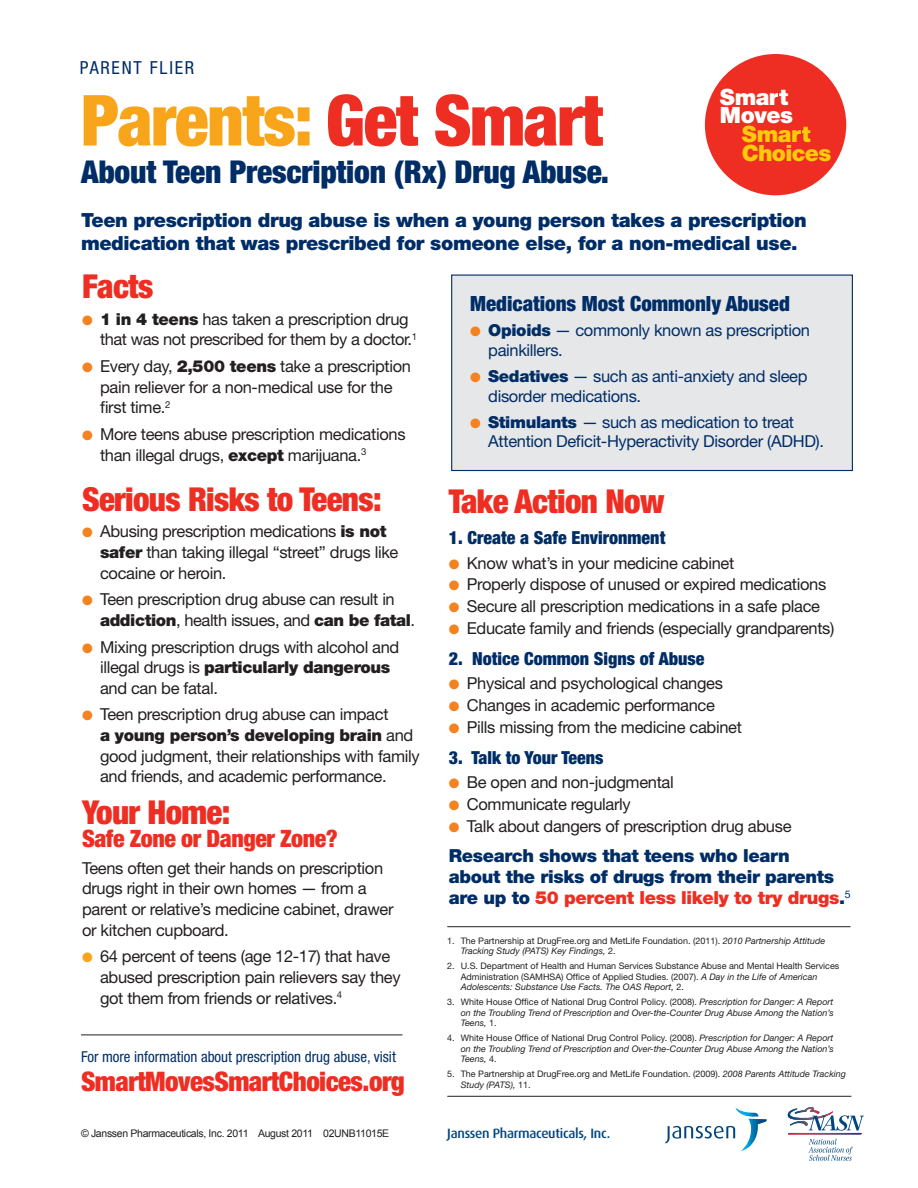
<style>
.page{position:relative;width:918px;height:1188px;background:#fff}
.page>*{position:absolute;margin:0;border:0;box-sizing:border-box;transform-origin:0 0}
.t1{font:900 condensed 70.5px "Helvetica Neue";letter-spacing:-.02em;color:#f9a51b}
.t2{font:900 condensed 33px "Helvetica Neue";letter-spacing:-.02em;color:#ee2e22}
.t3{font:900 condensed 31.5px "Helvetica Neue";letter-spacing:-.005em;color:#002d66}
.t4{font:900 condensed 27px "Helvetica Neue";letter-spacing:-.02em;color:#ee2e22}
.t5{font:900 condensed 24px "Helvetica Neue";letter-spacing:-.02em;color:#ee2e22}
.t6{font:900 22.5px "Helvetica Neue";letter-spacing:-.03em;color:#feca0a}
.t7{font:900 22.5px "Helvetica Neue";letter-spacing:-.02em;color:#fff}
.t8{font:900 condensed 21px "Helvetica Neue";color:#002d66}
.t9{font:900 19.5px/23.4px "Helvetica Neue";letter-spacing:-.02em;color:#002d66}
.t10{font:900 18px/21px "Helvetica Neue";letter-spacing:-.02em;color:#002d66}
.t11{font:900 condensed 18px "Helvetica Neue";color:#002d66}
.t12{font:condensed 18px "Helvetica Neue";letter-spacing:.1em;color:#002d66}
.t13{font:16.5px/20.7px "Helvetica Neue";letter-spacing:-.02em;color:#231f20}
.t14{font:16.5px/19.8px "Helvetica Neue";letter-spacing:-.02em;color:#002d66}
.t15{font:condensed 15px "Helvetica Neue";color:#002d66}
.BULLET{font:500 13.5px "Dax Pro";letter-spacing:-.02em;color:#01457f}
.BULLET-2{font:10.5px "Arial";letter-spacing:-.03em;color:#231f20}
.t16{font:9px/10.5px "Helvetica Neue";color:#231f20}
.t17{font:italic 9px/10.5px "Helvetica Neue";color:#231f20;text-align:justify}
.s1{color:#ee2e22}
.s2{color:#f58220}
.s3{font-weight:900}
.s4{color:#f9a51b}
.s5{font-style:italic}
.s6{font-style:normal}
</style>
<div class="page">
<div style="left:705px;top:54px;width:141px;height:141px;background:#ee2e22;border-radius:50%"></div>
<div style="left:452px;top:275px;width:400px;height:196px;background:#e6e7e9"></div>
<div style="left:451px;top:274px;width:402px;height:197px;border:1px solid #002d66"></div>
<svg style="left:788px;top:1107px;width:76px;height:54px"></svg>
<svg style="left:665px;top:1108px;width:102px;height:43px"></svg>
<hr style="left:447px;top:926px;width:403px;height:1px;background:#231f20">
<hr style="left:447px;top:1096px;width:404px;height:1px;background:#231f20">
<hr style="left:81px;top:1035px;width:321px;height:1px;background:#231f20">
<p class="t12" style="left:80px;top:58px;width:116px">PARENT FLIER</p>
<p class="t7" style="left:720px;top:83px;width:70px">Smart</p>
<p class="t7" style="left:720px;top:102px;width:75px">Moves</p>
<p class="t6" style="left:742px;top:120px;width:70px">Smart</p>
<p class="t1" style="left:81px;top:77px;width:524px">Parents: <span class="s1">Get Smart</span></p>
<p class="t6" style="left:742px;top:139px;width:91px">Choices</p>
<p class="t3" style="left:81px;top:153px;width:529px">About Teen Prescription (Rx) Drug Abuse.</p>
<p class="t9" style="left:81px;top:208px;width:727px">Teen prescription drug abuse is when a young person takes a prescription medication that was prescribed for someone else, for a non-medical use.</p>
<p class="t2" style="left:82px;top:266px;width:73px">Facts</p>
<p class="t13" style="left:100px;top:308px;width:319px;text-indent:-18px"><span class="s2">●</span> <span class="s3">1 in 4 teens</span> has taken a prescription drug that was not prescribed for them by a doctor.<sup>1</sup></p>
<p class="t13" style="left:100px;top:356px;width:313px;text-indent:-18px"><span class="s2">●</span> Every day, <span class="s3">2,500 teens</span> take a prescription pain reliever for a non-medical use for the first time.<sup>2</sup></p>
<p class="t13" style="left:100px;top:423px;width:307px;text-indent:-18px"><span class="s2">●</span> More teens abuse prescription medications than illegal drugs, <span class="s3">except</span> marijuana.<sup>3</sup></p>
<p class="t2" style="left:82px;top:479px;width:301px">Serious Risks to Teens:</p>
<p class="t13" style="left:100px;top:521px;width:300px;text-indent:-18px"><span class="s2">●</span> Abusing prescription medications <span class="s3">is not safer</span> than taking illegal “street” drugs like cocaine or heroin.</p>
<p class="t13" style="left:100px;top:589px;width:317px;text-indent:-18px"><span class="s2">●</span> Teen prescription drug abuse can result in <span class="s3">addiction</span>, health issues, and <span class="s3">can be fatal</span>.</p>
<p class="t13" style="left:100px;top:636px;width:301px;text-indent:-18px"><span class="s2">●</span> Mixing prescription drugs with alcohol and illegal drugs is <span class="s3">particularly dangerous </span>and can be fatal.</p>
<p class="t13" style="left:100px;top:704px;width:321px;text-indent:-18px"><span class="s2">●</span> Teen prescription drug abuse can impact<br><span class="s3">a young person’s developing brain</span> and good judgment, their relationships with family and friends, and academic performance.</p>
<p class="t2" style="left:82px;top:791px;width:150px">Your Home:</p>
<p class="t5" style="left:82px;top:824px;width:257px">Safe Zone or Danger Zone?</p>
<p class="t13" style="left:82px;top:857px;width:313px">Teens often get their hands on prescription drugs right in their own homes — from a parent or relative’s medicine cabinet, drawer or kitchen cupboard.</p>
<p class="t13" style="left:100px;top:946px;width:302px;text-indent:-18px"><span class="s4">●</span> 64 percent of teens (age 12-17) that have abused prescription pain relievers say they got them from friends or relatives.<sup>4</sup></p>
<p class="t15" style="left:81px;top:1048px;width:316px">For more information about prescription drug abuse, visit</p>
<p class="t4" style="left:81px;top:1065px;width:326px">SmartMovesSmartChoices.org</p>
<p class="t8" style="left:470px;top:290px;width:321px">Medications Most Commonly Abused</p>
<p class="t14" style="left:488px;top:320px;width:323px;text-indent:-18px"><span class="s2">●</span> <span class="s3">Opioids</span> — commonly known as prescription painkillers.</p>
<p class="t14" style="left:488px;top:366px;width:321px;text-indent:-18px"><span class="s2">●</span> <span class="s3">Sedatives</span> — such as anti-anxiety and sleep disorder medications.</p>
<p class="t14" style="left:488px;top:412px;width:337px;text-indent:-18px"><span class="s2">●</span> <span class="s3">Stimulants</span> — such as medication to treat<br>Attention Deficit-Hyperactivity Disorder (ADHD).</p>
<p class="t2" style="left:449px;top:481px;width:217px">Take Action Now</p>
<p class="t11" style="left:449px;top:526px;width:218px">1. Create a Safe Environment</p>
<p class="t13" style="left:449px;top:552px;width:287px"><span class="s2">●</span> Know what’s in your medicine cabinet</p>
<p class="t13" style="left:449px;top:574px;width:379px"><span class="s2">●</span> Properly dispose of unused or expired medications</p>
<p class="t13" style="left:449px;top:596px;width:373px"><span class="s2">●</span> Secure all prescription medications in a safe place</p>
<p class="t13" style="left:449px;top:618px;width:387px"><span class="s2">●</span> Educate family and friends (especially grandparents)</p>
<p class="t11" style="left:449px;top:647px;width:257px">2. Notice Common Signs of Abuse</p>
<p class="t13" style="left:449px;top:673px;width:276px"><span class="s2">●</span> Physical and psychological changes</p>
<p class="t13" style="left:449px;top:695px;width:268px"><span class="s2">●</span> Changes in academic performance</p>
<p class="t13" style="left:449px;top:717px;width:295px"><span class="s2">●</span> Pills missing from the medicine cabinet</p>
<p class="t11" style="left:449px;top:746px;width:156px">3. Talk to Your Teens</p>
<p class="t13" style="left:449px;top:772px;width:226px"><span class="s2">●</span> Be open and non-judgmental</p>
<p class="t13" style="left:449px;top:794px;width:183px"><span class="s2">●</span> Communicate regularly</p>
<p class="t13" style="left:449px;top:816px;width:344px"><span class="s2">●</span> Talk about dangers of prescription drug abuse</p>
<p class="t10" style="left:449px;top:845px;width:403px">Research shows that teens who learn<br>about the risks of drugs from their parents are up to <span class="s1">50 percent less likely to try drugs</span>.<sup>5</sup></p>
<p class="t16" style="left:461px;top:935px;width:366px;text-indent:-14px">1. The Partnership at DrugFree.org and MetLife Foundation. (2011). <span class="s5">2010 Partnership Attitude<br>Tracking Study (PATS) Key Findings,</span> 2.</p>
<p class="t16" style="left:461px;top:961px;width:380px;text-indent:-14px">2. U.S. Department of Health and Human Services Substance Abuse and Mental Health Services<br>Administration (SAMHSA) Office of Applied Studies. (2007). <span class="s5">A Day in the Life of American<br>Adolescents: Substance Use Facts. The OAS Report,</span> 2.</p>
<p class="t17" style="left:461px;top:997px;width:375px;text-indent:-14px"><span class="s6">3. White House Office of National Drug Control Policy. (2008).</span> Prescription for Danger: A Report on the Troubling Trend of Prescription and Over-the-Counter Drug Abuse Among the Nation’s Teens, <span class="s6">1.</span></p>
<p class="t17" style="left:461px;top:1033px;width:375px;text-indent:-14px"><span class="s6">4. White House Office of National Drug Control Policy. (2008).</span> Prescription for Danger: A Report on the Troubling Trend of Prescription and Over-the-Counter Drug Abuse Among the Nation’s Teens, <span class="s6">4.</span></p>
<p class="t16" style="left:461px;top:1069px;width:387px;text-indent:-14px">5. The Partnership at DrugFree.org and MetLife Foundation. (2009). <span class="s5">2008 Parents Attitude Tracking<br>Study (PATS),</span> 11.</p>
<p class="BULLET-2" style="left:81px;top:1126px;width:310px">© Janssen Pharmaceuticals, Inc. 2011 August 2011 02UNB11015E</p>
<p class="BULLET" style="left:447px;top:1125px;width:165px">Janssen Pharmaceuticals, Inc.</p>
</div>
